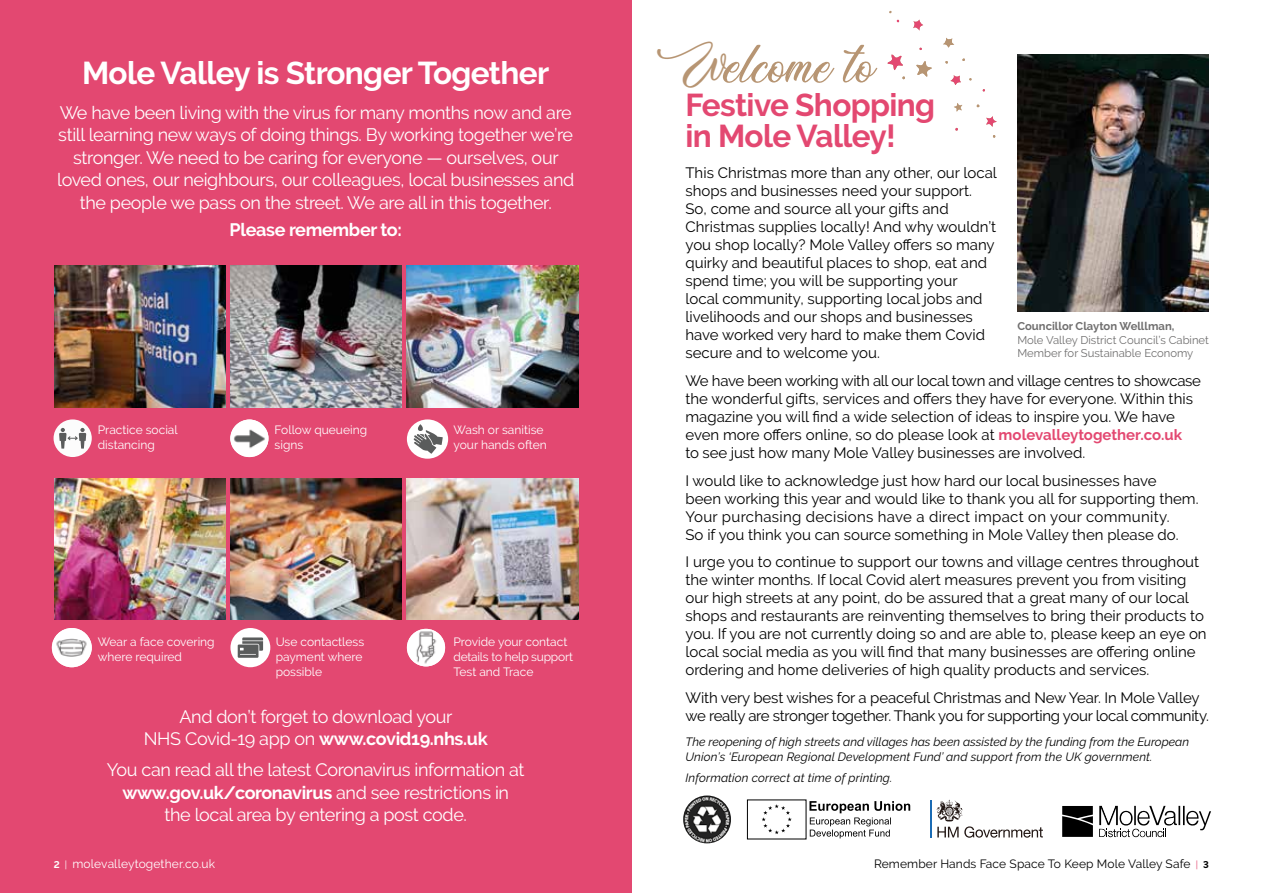
<style>
.page{position:relative;width:1263px;height:893px;background:#fff}
.page>*{position:absolute;margin:0;border:0;box-sizing:border-box;transform-origin:0 0}
.t1{font:53.4px "Weather Sunday Personal Use";color:#b79573}
.t2{font:700 31.5px "Raleway";letter-spacing:-.02em;color:#fff}
.t3{font:700 31.5px/31.5px "Raleway";letter-spacing:-.02em;color:#e34871}
.t4{font:18px/22.5px "Raleway";letter-spacing:-.02em;color:#fff;text-align:center}
.t5{font:700 18px "Raleway";letter-spacing:-.02em;color:#fff}
.t6{font:15px/18px "Raleway";color:#000}
.t7{font:15px/18px "Raleway";letter-spacing:-.02em;color:#000}
.t8{font:italic 12px/15px "Raleway";letter-spacing:.005em;color:#000}
.t9{font:12px/15px "Raleway";color:#fff}
.t10{font:12px/15px "Raleway";letter-spacing:-.02em;color:#fff}
.t11{font:12px "Raleway";letter-spacing:.01em;color:#000}
.t12{font:11.25px/13.5px "Raleway";color:#706f6f}
.t13{font:700 11.25px "Raleway";color:#706f6f}
.s1{font-weight:700}
.s2{font-size:45.15px}
.s3{font-weight:700;color:#e34871}
.s4{font-weight:700;font-size:9.75px}
.s5{font-size:9.75px}
.s6{font-size:9.75px;color:#e34871}
</style>
<div class="page">
<div style="left:0;top:0;width:631px;height:893px;background:#e34871"></div>
<div style="left:54px;top:419px;width:38px;height:38px;background:#fcfcfc;border-radius:50%"></div>
<svg style="left:59px;top:428px;width:27px;height:21px"></svg>
<img style="left:230px;top:419px;width:38px;height:38px;border-radius:19px">
<img style="left:54px;top:266px;width:171px;height:141px">
<img style="left:54px;top:478px;width:171px;height:142px">
<img style="left:230px;top:266px;width:172px;height:141px">
<img style="left:230px;top:478px;width:172px;height:142px">
<img style="left:407px;top:266px;width:171px;height:141px">
<img style="left:407px;top:478px;width:171px;height:142px">
<div style="left:407px;top:419px;width:41px;height:40px;background:#fff;border-radius:50%"></div>
<svg style="left:414px;top:424px;width:29px;height:30px"></svg>
<div style="left:230px;top:628px;width:40px;height:39px;background:#fff;border-radius:50%"></div>
<svg style="left:238px;top:637px;width:25px;height:21px"></svg>
<img style="left:52px;top:628px;width:40px;height:39px;border-radius:20px">
<img style="left:1017px;top:54px;width:192px;height:257px">
<img style="left:683px;top:795px;width:48px;height:48px;border-radius:24px">
<img style="left:407px;top:629px;width:38px;height:37px;border-radius:19px">
<svg style="left:916px;top:61px;width:16px;height:16px"></svg>
<svg style="left:887px;top:55px;width:16px;height:15px"></svg>
<svg style="left:950px;top:75px;width:11px;height:10px"></svg>
<svg style="left:986px;top:116px;width:11px;height:11px"></svg>
<svg style="left:913px;top:20px;width:10px;height:11px"></svg>
<svg style="left:943px;top:38px;width:11px;height:10px"></svg>
<svg style="left:954px;top:103px;width:8px;height:9px"></svg>
<svg style="left:1062px;top:806px;width:149px;height:32px"></svg>
<hr style="left:930px;top:800px;width:1px;height:37px;background:#1a6bb4">
<svg style="left:936px;top:800px;width:107px;height:38px"></svg>
<svg style="left:809px;top:801px;width:101px;height:37px"></svg>
<svg style="left:761px;top:804px;width:31px;height:30px"></svg>
<h2 class="t2" style="left:82px;top:55px;width:468px">Mole Valley is Stronger Together</h2>
<p class="t4" style="left:57px;top:101px;width:519px">We have been living with the virus for many months now and are still learning new ways of doing things. By working together we’re stronger. We need to be caring for everyone — ourselves, our loved ones, our neighbours, our colleagues, local businesses and the people we pass on the street. We are all in this together.</p>
<p class="t5" style="left:230px;top:219px;width:174px">Please remember to:</p>
<p class="t9" style="left:98px;top:422px;width:81px">Practice social distancing</p>
<p class="t9" style="left:275px;top:422px;width:94px">Follow queueing signs</p>
<p class="t9" style="left:98px;top:634px;width:118px">Wear a face covering where required</p>
<p class="t9" style="left:276px;top:634px;width:90px">Use contactless payment where possible</p>
<p class="t9" style="left:453px;top:422px;width:95px">Wash or sanitise your hands often</p>
<p class="t10" style="left:453px;top:634px;width:121px">Provide your contact details to help support<br>Test and Trace</p>
<p class="t4" style="left:144px;top:705px;width:345px">And don’t forget to download your<br>NHS Covid-19 app on <span class="s1">www.covid19.nhs.uk</span></p>
<p class="t4" style="left:107px;top:759px;width:419px">You can read all the latest Coronavirus information at <span class="s1">www.gov.uk/coronavirus</span> and see restrictions in<br>the local area by entering a post code.</p>
<h1 class="t1" style="left:656px;top:32px;width:221px"><span class="s2">W</span>elcome to</h1>
<h2 class="t3" style="left:685px;top:89px;width:251px">Festive Shopping in Mole Valley!</h2>
<p class="t6" style="left:685px;top:164px;width:313px">This Christmas more than any other, our local shops and businesses need your support.<br>So, come and source all your gifts and Christmas supplies locally! And why wouldn’t you shop locally? Mole Valley offers so many quirky and beautiful places to shop, eat and spend time; you will be supporting your<br>local community, supporting local jobs and livelihoods and our shops and businesses have worked very hard to make them Covid secure and to welcome you.</p>
<p class="t6" style="left:685px;top:371px;width:517px">We have been working with all our local town and village centres to showcase the wonderful gifts, services and offers they have for everyone. Within this magazine you will find a wide selection of ideas to inspire you. We have even more offers online, so do please look at <span class="s3">molevalleytogether.co.uk<br></span>to see just how many Mole Valley businesses are involved.</p>
<p class="t6" style="left:685px;top:471px;width:514px">I would like to acknowledge just how hard our local businesses have<br>been working this year and would like to thank you all for supporting them.<br>Your purchasing decisions have a direct impact on your community.<br>So if you think you can source something in Mole Valley then please do.</p>
<p class="t6" style="left:685px;top:553px;width:523px">I urge you to continue to support our towns and village centres throughout the winter months. If local Covid alert measures prevent you from visiting our high streets at any point, do be assured that a great many of our local shops and restaurants are reinventing themselves to bring their products to you. If you are not currently doing so and are able to, please keep an eye on local social media as you will find that many businesses are offering online ordering and home deliveries of high quality products and services.</p>
<p class="t7" style="left:685px;top:689px;width:525px">With very best wishes for a peaceful Christmas and New Year. In Mole Valley we really are stronger together. Thank you for supporting your local community.</p>
<p class="t8" style="left:685px;top:734px;width:505px">The reopening of high streets and villages has been assisted by the funding from the European<br>Union’s ‘European Regional Development Fund’ and support from the UK government.</p>
<p class="t8" style="left:685px;top:770px;width:208px">Information correct at time of printing.</p>
<p class="t13" style="left:1017px;top:320px;width:159px">Councillor Clayton Welllman,</p>
<p class="t12" style="left:1017px;top:333px;width:193px">Mole Valley District Council’s Cabinet<br>Member for Sustainable Economy</p>
<p class="t9" style="left:54px;top:856px;width:163px"><span class="s4">2</span> <span class="s5">|</span> molevalleytogether.co.uk</p>
<p class="t11" style="left:874px;top:857px;width:336px">Remember Hands Face Space To Keep Mole Valley Safe <span class="s6">|</span> <span class="s4">3</span></p>
</div>
